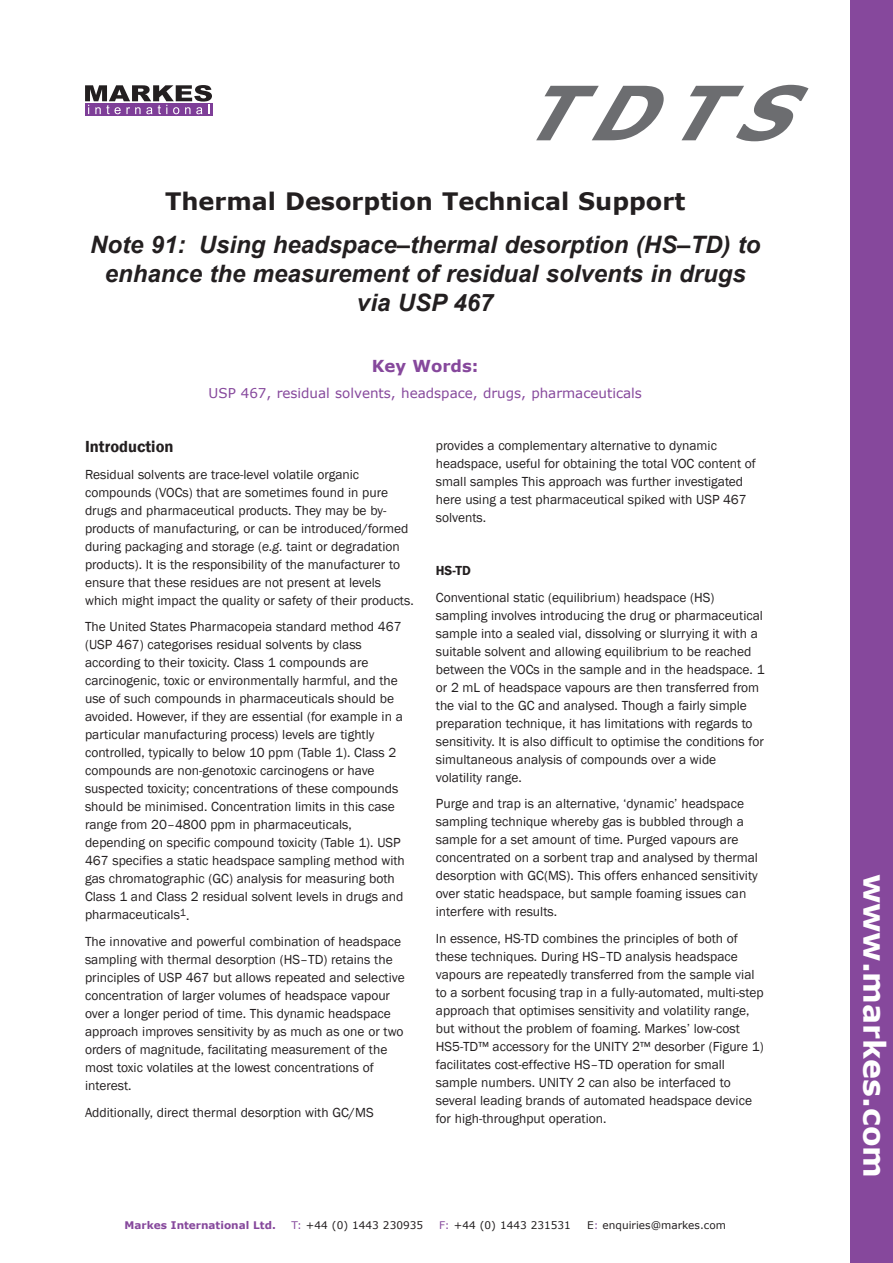
<style>
.page{position:relative;width:893px;height:1263px;background:#fff}
.page>*{position:absolute;margin:0;border:0;box-sizing:border-box;transform-origin:0 0}
.t1{font:italic 700 75px "Verdana";color:#6c6d70}
.t2{font:700 30px "Verdana";color:#fff}
.t3{font:italic 700 24px/28.8px "Arial";color:#231f20;text-align:center}
.t4{font:700 24px "Verdana";color:#231f20}
.t5{font:600 16.5px "Franklin Gothic";color:#231f20}
.t6{font:700 16.5px "Verdana";color:#86489c}
.t7{font:13.5px/18px "Franklin Gothic";color:#231f20}
.t8{font:13.5px "Verdana";color:#86489c}
.t9{font:600 13.5px "Franklin Gothic";color:#231f20}
.t10{font:10.5px "Verdana";color:#231f20}
.t11{font:700 10.5px "Verdana";color:#86489c}
.s1{font-style:italic}
.s2{color:#86489c}
</style>
<div class="page">
<svg style="left:85px;top:103px;width:128px;height:13px"></svg>
<svg style="left:85px;top:85px;width:127px;height:29px"></svg>
<div style="left:850px;top:0;width:43px;height:1263px;background:#86489c"></div>
<h1 class="t1" style="left:518px;top:65px;width:310px">TDTS</h1>
<h3 class="t4" style="left:165px;top:186px;width:522px">Thermal Desorption Technical Support</h3>
<h3 class="t3" style="left:90px;top:231px;width:672px">Note 91: Using headspace–thermal desorption (HS–TD) to enhance the measurement of residual solvents in drugs via USP 467</h3>
<p class="t6" style="left:372px;top:355px;width:108px">Key Words:</p>
<p class="t8" style="left:209px;top:385px;width:435px">USP 467, residual solvents, headspace, drugs, pharmaceuticals</p>
<p class="t5" style="left:85px;top:437px;width:90px">Introduction</p>
<p class="t7" style="left:85px;top:465px;width:330px">Residual solvents are trace-level volatile organic compounds (VOCs) that are sometimes found in pure drugs and pharmaceutical products. They may be by&shy;products of manufacturing, or can be introduced/formed during packaging and storage (<span class="s1">e.g.</span> taint or degradation products). It is the responsibility of the manufacturer to ensure that these residues are not present at levels which might impact the quality or safety of their products.</p>
<p class="t7" style="left:85px;top:618px;width:321px">The United States Pharmacopeia standard method 467 (USP 467) categorises residual solvents by class according to their toxicity. Class 1 compounds are carcinogenic, toxic or environmentally harmful, and the use of such compounds in pharmaceuticals should be avoided. However, if they are essential (for example in a particular manufacturing process) levels are tightly controlled, typically to below 10 ppm (Table 1). Class 2 compounds are non-genotoxic carcinogens or have suspected toxicity; concentrations of these compounds should be minimised. Concentration limits in this case range from 20–4800 ppm in pharmaceuticals, depending on specific compound toxicity (Table 1). USP 467 specifies a static headspace sampling method with gas chromatographic (GC) analysis for measuring both Class 1 and Class 2 residual solvent levels in drugs and pharmaceuticals<sup>1</sup>.</p>
<p class="t7" style="left:85px;top:932px;width:321px">The innovative and powerful combination of headspace sampling with thermal desorption (HS–TD) retains the principles of USP 467 but allows repeated and selective concentration of larger volumes of headspace vapour over a longer period of time. This dynamic headspace approach improves sensitivity by as much as one or two orders of magnitude, facilitating measurement of the most toxic volatiles at the lowest concentrations of interest.</p>
<p class="t7" style="left:85px;top:1103px;width:290px">Additionally, direct thermal desorption with GC/MS</p>
<p class="t7" style="left:436px;top:437px;width:322px">provides a complementary alternative to dynamic headspace, useful for obtaining the total VOC content of small samples This approach was further investigated here using a test pharmaceutical spiked with USP 467 solvents.</p>
<p class="t9" style="left:436px;top:563px;width:37px">HS-TD</p>
<p class="t7" style="left:436px;top:588px;width:330px">Conventional static (equilibrium) headspace (HS) sampling involves introducing the drug or pharmaceutical sample into a sealed vial, dissolving or slurrying it with a suitable solvent and allowing equilibrium to be reached between the VOCs in the sample and in the headspace. 1 or 2 mL of headspace vapours are then transferred from the vial to the GC and analysed. Though a fairly simple preparation technique, it has limitations with regards to sensitivity. It is also difficult to optimise the conditions for simultaneous analysis of compounds over a wide volatility range.</p>
<p class="t7" style="left:436px;top:794px;width:324px">Purge and trap is an alternative, ‘dynamic’ headspace sampling technique whereby gas is bubbled through a sample for a set amount of time. Purged vapours are concentrated on a sorbent trap and analysed by thermal desorption with GC(MS). This offers enhanced sensitivity over static headspace, but sample foaming issues can interfere with results.</p>
<p class="t7" style="left:436px;top:929px;width:329px">In essence, HS-TD combines the principles of both of these techniques. During HS–TD analysis headspace vapours are repeatedly transferred from the sample vial to a sorbent focusing trap in a fully-automated, multi-step approach that optimises sensitivity and volatility range, but without the problem of foaming. Markes’ low-cost HS5-TD™ accessory for the UNITY 2™ desorber (Figure 1) facilitates cost-effective HS–TD operation for small sample numbers. UNITY 2 can also be interfaced to several leading brands of automated headspace device for high-throughput operation.</p>
<p class="t11" style="left:125px;top:1218px;width:153px">Markes International Ltd.</p>
<p class="t10" style="left:292px;top:1218px;width:133px"><span class="s2">T:</span> +44 (0) 1443 230935</p>
<p class="t10" style="left:439px;top:1218px;width:133px"><span class="s2">F:</span> +44 (0) 1443 231531</p>
<p class="t10" style="left:587px;top:1218px;width:140px">E<span class="s2">:</span> enquiries@markes.com</p>
<h2 class="t2" style="left:893px;top:873px;width:306px;rotate:90deg">www.markes.com</h2>
</div>
